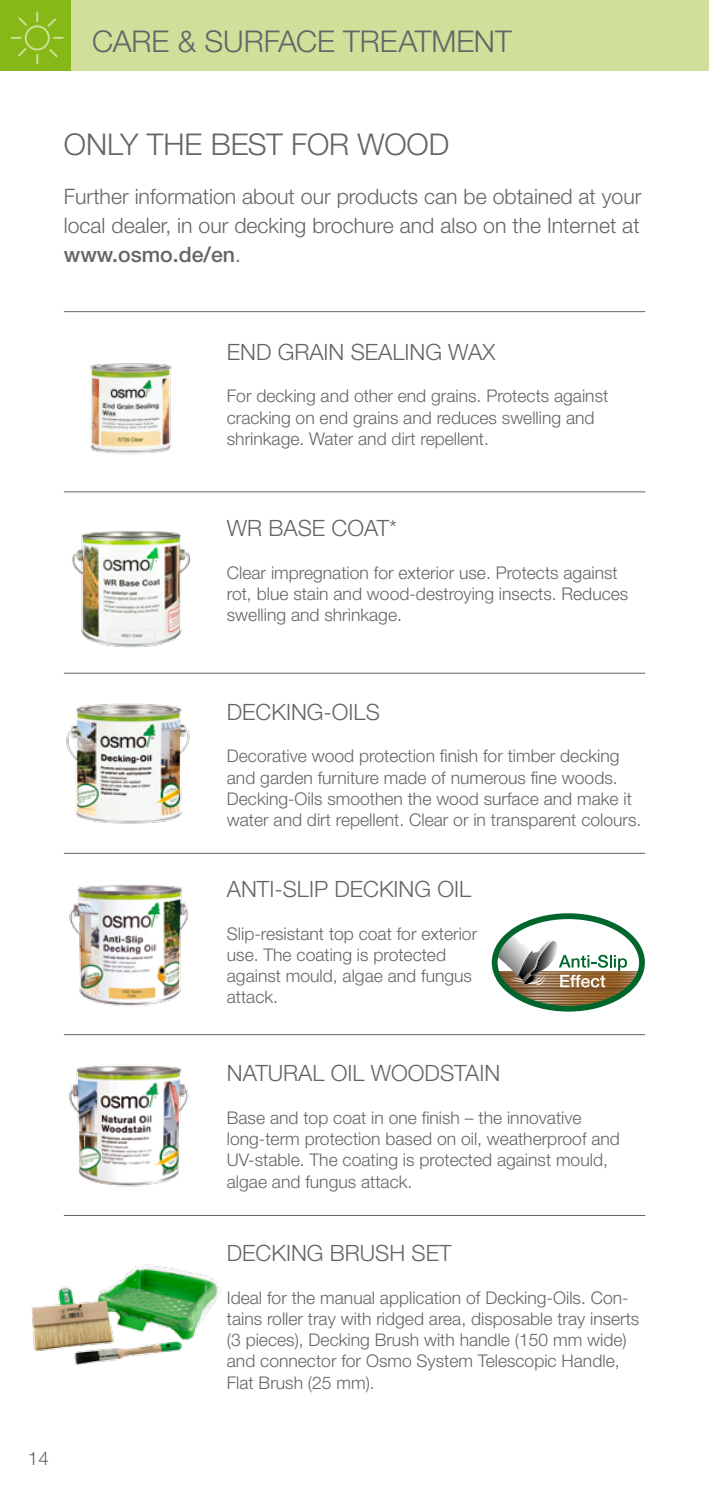
<style>
.page{position:relative;width:709px;height:1489px;background:#fff}
.page>*{position:absolute;margin:0;border:0;box-sizing:border-box;transform-origin:0 0}
.t1{font:300 30px "Helvetica Neue";color:#646567}
.t2{font:300 22.5px "Helvetica Neue";color:#646567}
.t3{font:300 21.25px/28.8px "Helvetica Neue";color:#646567;text-align:justify}
.t4{font:300 18.75px "Helvetica Neue";color:#646567}
.t5{font:300 17.5px/21.2px "Helvetica Neue";color:#646567}
.s1{font-weight:500}
</style>
<div class="page">
<hr style="left:64px;top:311px;width:581px;height:1px;background:#646567">
<hr style="left:64px;top:491px;width:581px;height:1px;background:#646567">
<hr style="left:64px;top:672px;width:581px;height:1px;background:#646567">
<hr style="left:64px;top:852px;width:581px;height:1px;background:#646567">
<hr style="left:64px;top:1034px;width:581px;height:1px;background:#646567">
<hr style="left:64px;top:1214px;width:581px;height:1px;background:#646567">
<div style="left:67px;top:0;width:642px;height:71px;background:#d0df99"></div>
<div style="left:0;top:0;width:71px;height:71px;background:#86b918"></div>
<div style="left:25px;top:25px;width:25px;height:25px;border:2px solid #d0df99;border-radius:50%"></div>
<svg style="left:36px;top:12px;width:2px;height:10px"></svg>
<svg style="left:18px;top:17px;width:9px;height:9px"></svg>
<svg style="left:49px;top:49px;width:9px;height:9px"></svg>
<svg style="left:45px;top:18px;width:11px;height:11px"></svg>
<svg style="left:18px;top:46px;width:11px;height:11px"></svg>
<svg style="left:11px;top:37px;width:10px;height:2px"></svg>
<svg style="left:53px;top:37px;width:10px;height:2px"></svg>
<svg style="left:36px;top:54px;width:2px;height:10px"></svg>
<img style="left:72px;top:531px;width:118px;height:117px">
<img style="left:89px;top:363px;width:83px;height:92px">
<img style="left:66px;top:703px;width:124px;height:121px">
<img style="left:69px;top:885px;width:120px;height:121px">
<svg style="left:494px;top:915px;width:148px;height:93px"></svg>
<div style="left:492px;top:913px;width:153px;height:98px;border:6px solid #00662c;border-radius:50%"></div>
<svg style="left:494px;top:935px;width:145px;height:71px"></svg>
<img style="left:69px;top:1064px;width:120px;height:123px">
<img style="left:31px;top:1264px;width:190px;height:102px">
<h1 class="t1" style="left:92px;top:23px;width:421px">CARE &amp; SURFACE TREATMENT</h1>
<h1 class="t1" style="left:64px;top:126px;width:387px">ONLY THE BEST FOR WOOD</h1>
<p class="t3" style="left:64px;top:182px;width:579px">Further information about our products can be obtained at your local dealer, in our decking brochure and also on the Internet at <span class="s1">www.osmo.de/en</span>.</p>
<p class="t4" style="left:28px;top:1446px;width:22px">14</p>
<p class="t2" style="left:227px;top:338px;width:270px">END GRAIN SEALING WAX</p>
<p class="t5" style="left:227px;top:385px;width:383px">For decking and other end grains. Protects against cracking on end grains and reduces swelling and shrinkage. Water and dirt repellent.</p>
<p class="t2" style="left:227px;top:514px;width:172px">WR BASE COAT*</p>
<p class="t5" style="left:227px;top:561px;width:403px">Clear impregnation for exterior use. Protects against rot, blue stain and wood-destroying insects. Reduces swelling and shrinkage.</p>
<p class="t2" style="left:227px;top:698px;width:154px">DECKING-OILS</p>
<p class="t5" style="left:227px;top:745px;width:416px">Decorative wood protection finish for timber decking and garden furniture made of numerous fine woods.<br>Decking-Oils smoothen the wood surface and make it water and dirt repellent. Clear or in transparent colours.</p>
<p class="t2" style="left:227px;top:875px;width:246px">ANTI-SLIP DECKING OIL</p>
<p class="t5" style="left:227px;top:922px;width:252px">Slip-resistant top coat for exterior use. The coating is protected against mould, algae and fungus attack.</p>
<p class="t2" style="left:227px;top:1059px;width:275px">NATURAL OIL WOODSTAIN</p>
<p class="t5" style="left:227px;top:1106px;width:394px">Base and top coat in one finish – the innovative long-term protection based on oil, weatherproof and UV-stable. The coating is protected against mould, algae and fungus attack.</p>
<p class="t2" style="left:227px;top:1239px;width:226px">DECKING BRUSH SET</p>
<p class="t5" style="left:227px;top:1286px;width:414px">Ideal for the manual application of Decking-Oils. Con&shy;tains roller tray with ridged area, disposable tray inserts (3 pieces), Decking Brush with handle (150 mm wide) and connector for Osmo System Telescopic Handle, Flat Brush (25 mm).</p>
</div>
